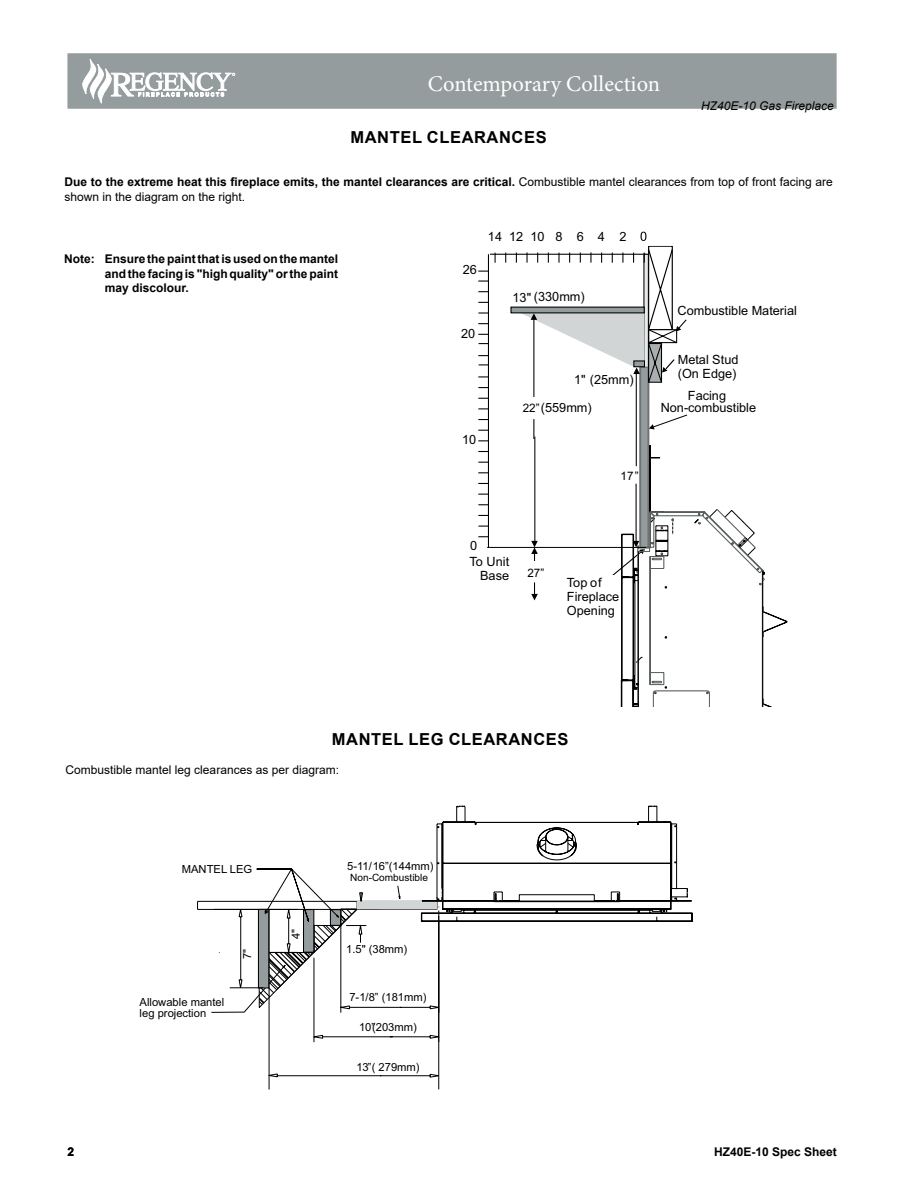
<style>
.page{position:relative;width:918px;height:1188px;background:#fff}
.page>*{position:absolute;margin:0;border:0;box-sizing:border-box;transform-origin:0 0}
.t1{font:22.5px "Minion Pro";color:#fff}
.t2{font:700 16.5px "Arial";letter-spacing:.035em;color:#000}
.t3{font:12.75px/14.2px "Arial";color:#000}
.t4{font:12px/14.4px "Arial";color:#000}
.t5{font:700 12px/14.4px "Arial";color:#000;text-align:justify}
.t6{font:italic 12px "Arial";color:#000}
.t7{font:11.7px "Arial";color:#000}
.t8{font:11.25px "Arial";color:#000}
.t9{font:10.05px "Arial";color:#000}
.s1{font-weight:700}
.s2{font-size:11.7px}
</style>
<div class="page">
<div style="left:68px;top:54px;width:768px;height:54px;background:#959c9d"></div>
<svg style="left:82px;top:59px;width:153px;height:44px"></svg>
<div style="left:67px;top:53px;width:770px;height:56px;border:2px solid #959c9d"></div>
<div style="left:640px;top:367px;width:8px;height:180px;background:#959c9d"></div>
<div style="left:639px;top:367px;width:10px;height:181px;border:2px solid #6d7373"></div>
<svg style="left:531px;top:582px;width:7px;height:18px"></svg>
<hr style="left:533px;top:319px;width:1px;height:120px;background:#000">
<svg style="left:531px;top:541px;width:7px;height:20px"></svg>
<hr style="left:490px;top:254px;width:156px;height:1px;background:#000">
<svg style="left:641px;top:232px;width:5px;height:9px"></svg>
<hr style="left:488px;top:254px;width:1px;height:293px;background:#000">
<svg style="left:478px;top:312px;width:10px;height:2px"></svg>
<div style="left:516px;top:398px;width:32px;height:21px;background:#fff"></div>
<svg style="left:649px;top:414px;width:39px;height:15px"></svg>
<hr style="left:636px;top:374px;width:1px;height:92px;background:#000">
<svg style="left:609px;top:445px;width:178px;height:261px"></svg>
<div style="left:648px;top:246px;width:25px;height:84px;border:1px solid #000"></div>
<div style="left:563px;top:575px;width:57px;height:45px;background:#fff"></div>
<svg style="left:505px;top:249px;width:182px;height:135px"></svg>
<hr style="left:487px;top:547px;width:159px;height:1px;background:#000">
<svg style="left:533px;top:437px;width:4px;height:105px"></svg>
<hr style="left:198px;top:909px;width:160px;height:1px;background:#000">
<hr style="left:198px;top:901px;width:160px;height:1px;background:#000">
<hr style="left:438px;top:911px;width:1px;height:178px;background:#000">
<svg style="left:268px;top:1073px;width:172px;height:5px"></svg>
<svg style="left:211px;top:805px;width:482px;height:238px"></svg>
<h1 class="t1" style="left:428px;top:68px;width:234px">Contemporary Collection</h1>
<h2 class="t2" style="left:350px;top:125px;width:198px">MANTEL CLEARANCES</h2>
<p class="t4" style="left:65px;top:175px;width:770px"><span class="s1">Due to the extreme heat this fireplace emits, the mantel clearances are critical.</span> Combustible mantel clearances from top of front facing are shown in the diagram on the right.</p>
<p class="t6" style="left:701px;top:98px;width:134px">HZ40E-10 Gas Fireplace</p>
<p class="t5" style="left:105px;top:252px;width:235px;text-indent:-40px">Note: Ensure the paint that is used on the mantel and the facing is "high quality" or the paint may discolour.</p>
<p class="t3" style="left:463px;top:263px;width:16px">26</p>
<p class="t3" style="left:461px;top:326px;width:16px">20</p>
<p class="t3" style="left:488px;top:229px;width:16px">14</p>
<p class="t3" style="left:509px;top:229px;width:119px">12108 6 4 2</p>
<p class="t3" style="left:513px;top:290px;width:74px">13" (330mm)</p>
<p class="t3" style="left:462px;top:433px;width:16px">10</p>
<p class="t3" style="left:574px;top:372px;width:61px">1" (25mm)</p>
<p class="t3" style="left:523px;top:401px;width:70px"><span class="s2">22”</span>(559mm)</p>
<p class="t7" style="left:621px;top:468px;width:20px">17”</p>
<p class="t3" style="left:678px;top:303px;width:121px">Combustible Material</p>
<p class="t3" style="left:678px;top:352px;width:62px">Metal Stud (On Edge)</p>
<p class="t3" style="left:688px;top:389px;width:40px">Facing</p>
<p class="t3" style="left:661px;top:401px;width:97px">Non-combustible</p>
<p class="t3" style="left:470px;top:539px;width:9px">0</p>
<p class="t3" style="left:470px;top:554px;width:41px;text-align:right">To Unit<br>Base</p>
<p class="t7" style="left:527px;top:565px;width:18px">27”</p>
<p class="t3" style="left:567px;top:575px;width:54px">Top of<br>Fireplace<br>Opening</p>
<h2 class="t2" style="left:332px;top:728px;width:238px">MANTEL LEG CLEARANCES</h2>
<p class="t4" style="left:66px;top:762px;width:275px">Combustible mantel leg clearances as per diagram:</p>
<p class="t8" style="left:182px;top:862px;width:72px">MANTEL LEG</p>
<p class="t8" style="left:347px;top:858px;width:88px">5-11/16”(144mm)</p>
<p class="t9" style="left:350px;top:871px;width:79px">Non-Combustible</p>
<p class="t8" style="left:240px;top:959px;width:12px;rotate:-90deg">7"</p>
<p class="t8" style="left:288px;top:939px;width:12px;rotate:-90deg">4"</p>
<p class="t8" style="left:346px;top:942px;width:63px">1.5" (38mm)</p>
<p class="t8" style="left:140px;top:995px;width:86px">Allowable mantel</p>
<p class="t8" style="left:349px;top:990px;width:79px">7-1/8” (181mm)</p>
<p class="t8" style="left:359px;top:1020px;width:59px">10”(203mm)</p>
<p class="t8" style="left:356px;top:1059px;width:65px">13”( 279mm)</p>
<p class="t8" style="left:140px;top:1006px;width:68px">leg projection</p>
<p class="t5" style="left:68px;top:1145px;width:8px">2</p>
<p class="t5" style="left:714px;top:1145px;width:124px">HZ40E-10 Spec Sheet</p>
</div>
